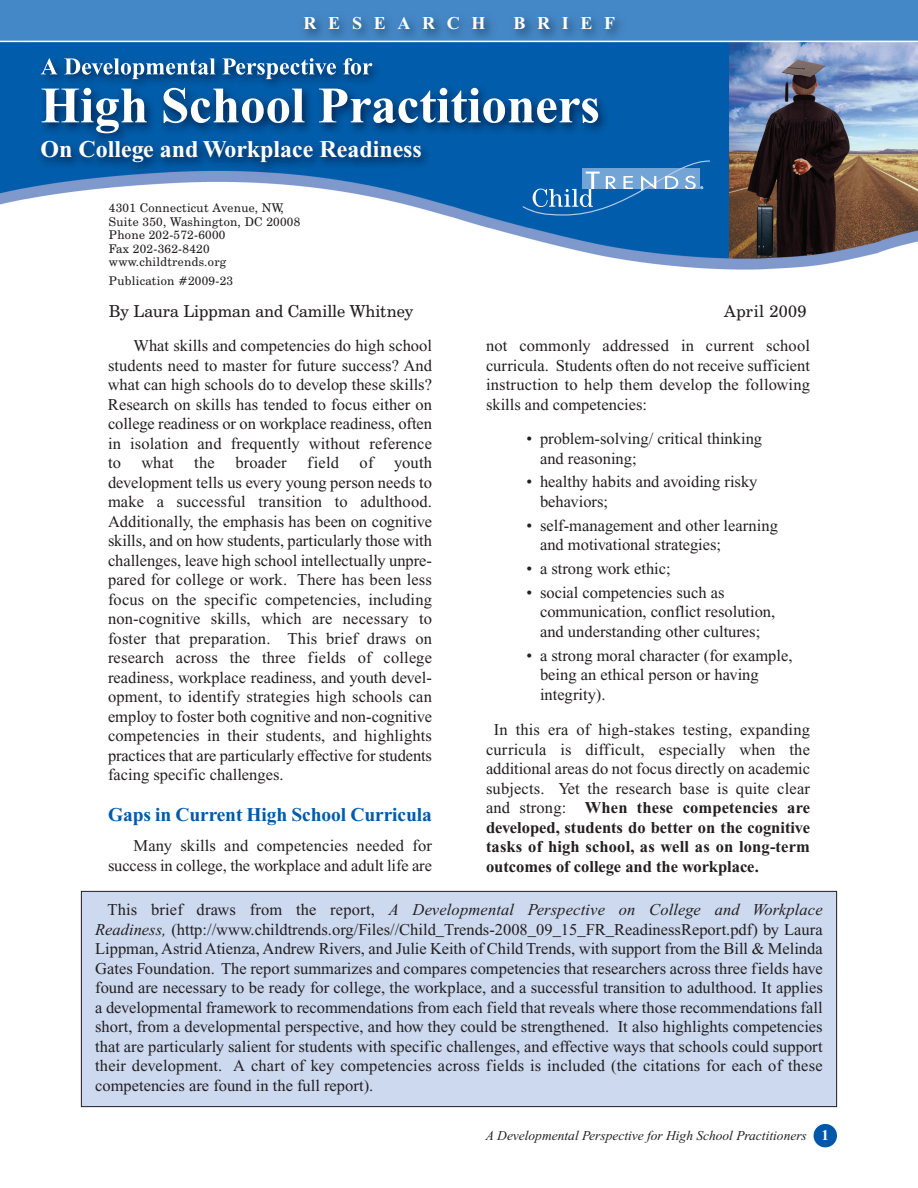
<style>
.page{position:relative;width:918px;height:1188px;background:#fff}
.page>*{position:absolute;margin:0;border:0;box-sizing:border-box;transform-origin:0 0}
.t1{font:700 51px "Times New Roman";color:#fff}
.t2{font:700 24px "Times New Roman";color:#fff}
.t3{font:700 19.5px "Times New Roman";letter-spacing:-.005em;color:#015aaa}
.t4{font:700 18px "Times New Roman";letter-spacing:.65em;color:#fff}
.t5{font:16.5px/19.5px "Times New Roman";color:#231f20}
.t6{font:16.5px "Century Schoolbook BT";color:#231f20}
.t7{font:16.5px "Century Schoolbook BT";letter-spacing:.025em;color:#231f20}
.t8{font:italic 13.5px "Times New Roman";color:#231f20}
.t9{font:12px/13.5px "Century Schoolbook BT";letter-spacing:.025em;color:#231f20}
.s1{font-weight:700}
.s2{font-style:italic}
.s3{font-weight:700;font-style:normal;font-size:15px;color:#fff}
</style>
<div class="page">
<img style="left:0;top:74px;width:918px;height:196px">
<div style="left:0;top:0;width:918px;height:41px;background:#4588c7"></div>
<img style="left:27px;top:74px;width:723px;height:153px">
<svg style="left:522px;top:160px;width:188px;height:56px;background:#2c78ba"></svg>
<img style="left:0;top:18px;width:918px;height:56px">
<img style="left:27px;top:40px;width:723px;height:1px">
<img style="left:41px;top:58px;width:156px;height:16px">
<hr style="left:0;top:41px;width:918px;height:1px;background:#fff">
<div style="left:81px;top:891px;width:756px;height:216px;background:#ccd9ee"></div>
<div style="left:81px;top:891px;width:756px;height:216px;border:1px solid #231f20"></div>
<div style="left:814px;top:1124px;width:23px;height:23px;background:#0157a8;border-radius:50%"></div>
<p class="t4" style="left:304px;top:17px;width:183px">RESEARCH</p>
<p class="t4" style="left:513px;top:17px;width:103px">BRIEF</p>
<h1 class="t1" style="left:40px;top:89px;width:561px">High School Practitioners</h1>
<h2 class="t2" style="left:40px;top:141px;width:383px">On College and Workplace Readiness</h2>
<p class="t9" style="left:109px;top:203px;width:193px">4301 Connecticut Avenue, NW,<br>Suite 350, Washington, DC 20008<br>Phone 202-572-6000<br>Fax 202-362-8420 www.childtrends.org</p>
<p class="t9" style="left:109px;top:275px;width:126px">Publication #2009-23</p>
<p class="t6" style="left:109px;top:305px;width:306px">By Laura Lippman and Camille Whitney</p>
<p class="t7" style="left:724px;top:305px;width:84px">April 2009</p>
<p class="t5" style="left:486px;top:337px;width:326px;text-align:justify">not commonly addressed in current school curricula. Students often do not receive sufficient instruction to help them develop the following skills and competencies:</p>
<p class="t5" style="left:540px;top:430px;width:224px;text-indent:-14px">• problem-solving/ critical thinking and reasoning;</p>
<p class="t5" style="left:540px;top:474px;width:219px;text-indent:-14px">• healthy habits and avoiding risky behaviors;</p>
<p class="t5" style="left:540px;top:517px;width:239px;text-indent:-14px">• self-management and other learning and motivational strategies;</p>
<p class="t5" style="left:527px;top:560px;width:146px">• a strong work ethic;</p>
<p class="t5" style="left:540px;top:584px;width:237px;text-indent:-14px">• social competencies such as communication, conflict resolution, and understanding other cultures;</p>
<p class="t5" style="left:540px;top:647px;width:254px;text-indent:-14px">• a strong moral character (for example, being an ethical person or having integrity).</p>
<p class="t5" style="left:486px;top:722px;width:326px;text-align:justify;text-indent:8px">In this era of high-stakes testing, expanding curricula is difficult, especially when the additional areas do not focus directly on academic subjects. Yet the research base is quite clear and strong: <span class="s1">When these competencies are developed, students do better on the cognitive tasks of high school, as well as on long-term outcomes of college and the workplace.</span></p>
<p class="t5" style="left:95px;top:901px;width:729px;text-align:justify;text-indent:12px">This brief draws from the report, <span class="s2">A Developmental Perspective on College and Workplace Readiness,</span> (http://www.childtrends.org/Files//Child_Trends-2008_09_15_FR_ReadinessReport.pdf) by Laura Lippman, Astrid Atienza, Andrew Rivers, and Julie Keith of Child Trends, with support from the Bill &amp; Melinda Gates Foundation. The report summarizes and compares competencies that researchers across three fields have found are necessary to be ready for college, the workplace, and a successful transition to adulthood. It applies a developmental framework to recommendations from each field that reveals where those recommendations fall short, from a developmental perspective, and how they could be strengthened. It also highlights competencies that are particularly salient for students with specific challenges, and effective ways that schools could support their development. A chart of key competencies across fields is included (the citations for each of these competencies are found in the full report).</p>
<p class="t5" style="left:108px;top:337px;width:326px;text-align:justify;text-indent:26px">What skills and competencies do high school students need to master for future success? And what can high schools do to develop these skills?<br>Research on skills has tended to focus either on college readiness or on workplace readiness, often in isolation and frequently without reference to what the broader field of youth development tells us every young person needs to make a successful transition to adulthood.<br>Additionally, the emphasis has been on cognitive skills, and on how students, particularly those with challenges, leave high school intellectually unpre&shy;pared for college or work. There has been less focus on the specific competencies, including non-cognitive skills, which are necessary to foster that preparation. This brief draws on research across the three fields of college readiness, workplace readiness, and youth devel&shy;opment, to identify strategies high schools can employ to foster both cognitive and non-cognitive competencies in their students, and highlights practices that are particularly effective for students facing specific challenges.</p>
<p class="t3" style="left:108px;top:808px;width:326px">Gaps in Current High School Curricula</p>
<p class="t5" style="left:108px;top:838px;width:326px;text-align:right">Many skills and competencies needed for success in college, the workplace and adult life are</p>
<p class="t8" style="left:486px;top:1130px;width:345px">A Developmental Perspective for High School Practitioners <span class="s3">1</span></p>
</div>
